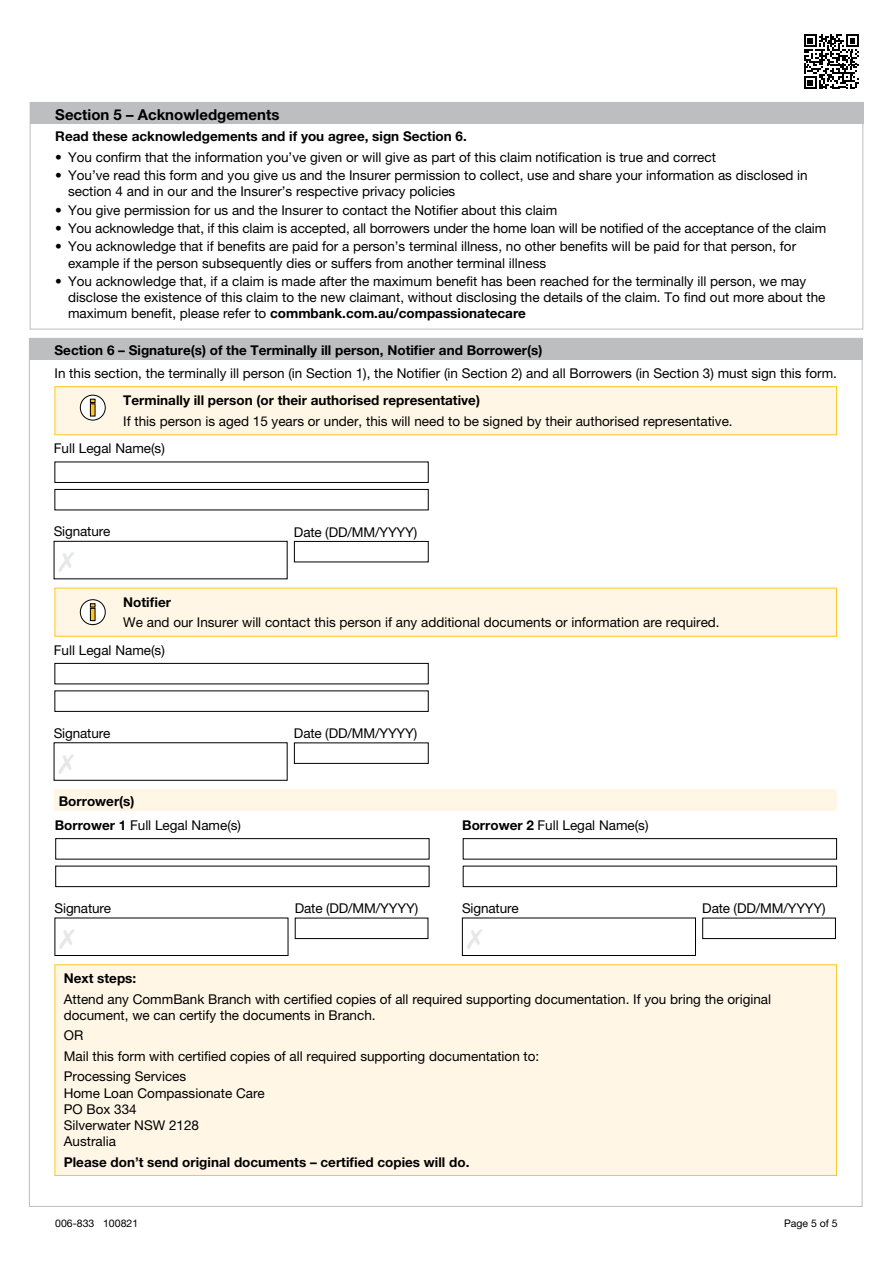
<style>
.page{position:relative;width:893px;height:1263px;background:#fff}
.page>*{position:absolute;margin:0;border:0;box-sizing:border-box;transform-origin:0 0}
.t1{font:700 15px "Helvetica Neue LT Pro";color:#000}
.t2{font:13.5px/16.2px "Helvetica Neue LT Pro";color:#000}
.t3{font:700 13.5px "Helvetica Neue LT Pro";color:#000}
.t4{font:13.5px "Helvetica Neue LT Std";color:#000}
.t5{font:10.5px "Helvetica Neue LT Pro";color:#000}
.s1{font-weight:700}
.s2{font-family:"Helvetica Neue LT Pro";font-weight:700}
</style>
<div class="page">
<div style="left:55px;top:387px;width:782px;height:48px;background:#fff6e6"></div>
<div style="left:55px;top:965px;width:782px;height:210px;background:#fff6e6"></div>
<svg style="left:804px;top:34px;width:55px;height:55px"></svg>
<div style="left:29px;top:338px;width:833px;height:22px;background:#bcbec0"></div>
<div style="left:55px;top:386px;width:782px;height:49px;border:1px solid #ffc425"></div>
<div style="left:80px;top:395px;width:25px;height:25px;background:#fff;border-radius:50%"></div>
<div style="left:80px;top:395px;width:26px;height:25px;border:1px solid #000;border-radius:50%"></div>
<svg style="left:90px;top:398px;width:6px;height:19px"></svg>
<div style="left:55px;top:588px;width:782px;height:48px;background:#fff6e6"></div>
<div style="left:55px;top:588px;width:782px;height:49px;border:1px solid #ffc425"></div>
<svg style="left:80px;top:600px;width:25px;height:25px"></svg>
<div style="left:80px;top:599px;width:26px;height:26px;border:1px solid #000;border-radius:50%"></div>
<svg style="left:90px;top:603px;width:6px;height:18px"></svg>
<div style="left:463px;top:838px;width:374px;height:21px;border:1px solid #000"></div>
<div style="left:55px;top:790px;width:782px;height:21px;background:#fff6e6"></div>
<div style="left:55px;top:964px;width:782px;height:212px;border:1px solid #ffc425"></div>
<svg style="left:55px;top:838px;width:375px;height:49px"></svg>
<div style="left:295px;top:918px;width:133px;height:21px;background:#fff;border:1px solid #000"></div>
<div style="left:55px;top:917px;width:233px;height:39px;border:1px solid #000"></div>
<div style="left:463px;top:866px;width:374px;height:21px;border:1px solid #000"></div>
<div style="left:702px;top:918px;width:134px;height:21px;background:#fff;border:1px solid #000"></div>
<div style="left:462px;top:917px;width:234px;height:39px;border:1px solid #000"></div>
<svg style="left:54px;top:461px;width:375px;height:50px"></svg>
<div style="left:54px;top:541px;width:234px;height:38px;border:1px solid #000"></div>
<div style="left:294px;top:541px;width:135px;height:21px;border:1px solid #000"></div>
<svg style="left:54px;top:663px;width:375px;height:49px"></svg>
<div style="left:54px;top:742px;width:234px;height:39px;border:1px solid #000"></div>
<div style="left:294px;top:742px;width:135px;height:22px;border:1px solid #000"></div>
<div style="left:30px;top:102px;width:833px;height:21px;background:#bcbec0"></div>
<p class="t1" style="left:55px;top:105px;width:226px">Section 5 – Acknowledgements</p>
<p class="t3" style="left:55px;top:128px;width:413px">Read these acknowledgements and if you agree, sign Section 6.</p>
<p class="t2" style="left:55px;top:149px;width:662px">• You confrm that the information you’ve given or will give as part of this claim notifcation is true and correct</p>
<p class="t2" style="left:68px;top:167px;width:741px;text-indent:-13px">• You’ve read this form and you give us and the Insurer permission to collect, use and share your information as disclosed in section 4 and in our and the Insurer’s respective privacy policies</p>
<p class="t2" style="left:55px;top:202px;width:504px">• You give permission for us and the Insurer to contact the Notifer about this claim</p>
<p class="t2" style="left:55px;top:220px;width:772px">• You acknowledge that, if this claim is accepted, all borrowers under the home loan will be notifed of the acceptance of the claim</p>
<p class="t2" style="left:68px;top:238px;width:730px;text-indent:-13px">• You acknowledge that if benefts are paid for a person’s terminal illness, no other benefts will be paid for that person, for example if the person subsequently dies or suffers from another terminal illness</p>
<p class="t2" style="left:68px;top:273px;width:759px;text-indent:-13px">• You acknowledge that, if a claim is made after the maximum beneft has been reached for the terminally ill person, we may disclose the existence of this claim to the new claimant, without disclosing the details of the claim. To fnd out more about the maximum beneft, please refer to <span class="s1">commbank.com.au/compassionatecare</span></p>
<p class="t3" style="left:55px;top:341px;width:489px">Section 6 – Signature(s) of the Terminally ill person, Notifer and Borrower(s)</p>
<p class="t2" style="left:55px;top:365px;width:784px">In this section, the terminally ill person (in Section 1), the Notifer (in Section 2) and all Borrowers (in Section 3) must sign this form.</p>
<p class="t3" style="left:123px;top:392px;width:358px">Terminally ill person (or their authorised representative)</p>
<p class="t2" style="left:123px;top:412px;width:611px">If this person is aged 15 years or under, this will need to be signed by their authorised representative.</p>
<p class="t4" style="left:54px;top:440px;width:113px">Full Legal Name(s)</p>
<p class="t2" style="left:54px;top:523px;width:58px">Signature</p>
<p class="t2" style="left:294px;top:523px;width:125px">Date (DD/MM/YYYY)</p>
<p class="t3" style="left:123px;top:594px;width:49px">Notifer</p>
<p class="t2" style="left:123px;top:614px;width:598px">We and our Insurer will contact this person if any additional documents or information are required.</p>
<p class="t4" style="left:54px;top:642px;width:113px">Full Legal Name(s)</p>
<p class="t2" style="left:54px;top:725px;width:58px">Signature</p>
<p class="t2" style="left:294px;top:725px;width:125px">Date (DD/MM/YYYY)</p>
<p class="t3" style="left:59px;top:793px;width:77px">Borrower(s)</p>
<p class="t4" style="left:55px;top:817px;width:188px"><span class="s2">Borrower 1</span> Full Legal Name(s)</p>
<p class="t4" style="left:462px;top:817px;width:188px"><span class="s2">Borrower 2</span> Full Legal Name(s)</p>
<p class="t2" style="left:55px;top:900px;width:58px">Signature</p>
<p class="t2" style="left:702px;top:900px;width:125px">Date (DD/MM/YYYY)</p>
<p class="t2" style="left:462px;top:900px;width:58px">Signature</p>
<p class="t2" style="left:295px;top:900px;width:125px">Date (DD/MM/YYYY)</p>
<p class="t3" style="left:64px;top:970px;width:74px">Next steps:</p>
<p class="t2" style="left:64px;top:991px;width:709px">Attend any CommBank Branch with certifed copies of all required supporting documentation. If you bring the original document, we can certify the documents in Branch.</p>
<p class="t2" style="left:64px;top:1025px;width:477px;line-height:20.4px">OR<br>Mail this form with certifed copies of all required supporting documentation to:<br>Processing Services</p>
<p class="t2" style="left:64px;top:1084px;width:203px">Home Loan Compassionate Care<br>PO Box 334<br>Silverwater NSW 2128<br>Australia</p>
<p class="t3" style="left:64px;top:1153px;width:407px">Please don’t send original documents – certifed copies will do.</p>
<p class="t5" style="left:55px;top:1217px;width:84px">006-833 100821</p>
<p class="t5" style="left:784px;top:1217px;width:55px">Page 5 of 5</p>
</div>
